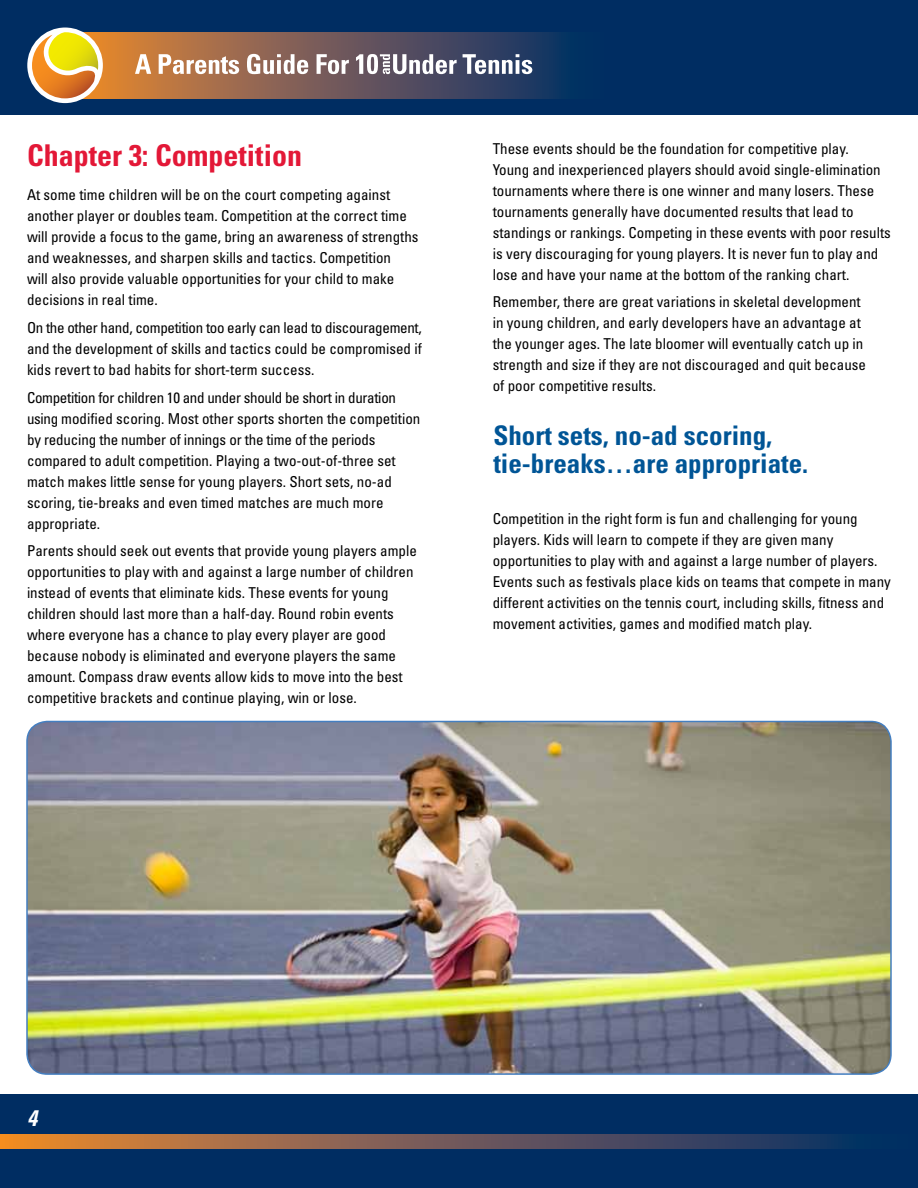
<style>
.page{position:relative;width:918px;height:1188px;background:#fff}
.page>*{position:absolute;margin:0;border:0;box-sizing:border-box;transform-origin:0 0}
.t1{font:700 condensed 30px "Univers";color:#e31837}
.t2{font:700 condensed 27px/28.5px "Univers";color:#005596}
.t3{font:italic 700 condensed 22.5px "Univers LT Std";color:#fff}
.t4{font:condensed 15px/21px "Univers";color:#000}
</style>
<div class="page">
<div style="left:0;top:0;width:918px;height:115px;background:#002d62"></div>
<div style="left:0;top:1095px;width:918px;height:93px;background:#002d62"></div>
<svg style="left:103px;top:32px;width:456px;height:67px"></svg>
<svg style="left:27px;top:28px;width:76px;height:75px"></svg>
<svg style="left:0;top:1135px;width:838px;height:13px"></svg>
<svg style="left:135px;top:54px;width:397px;height:20px"></svg>
<img style="left:27px;top:722px;width:864px;height:352px">
<div style="left:26px;top:721px;width:866px;height:354px;border:2px solid #447fc1;border-radius:20px"></div>
<h1 class="t1" style="left:27px;top:137px;width:277px">Chapter 3: Competition</h1>
<p class="t4" style="left:27px;top:184px;width:393px">At some time children will be on the court competing against another player or doubles team. Competition at the correct time will provide a focus to the game, bring an awareness of strengths and weaknesses, and sharpen skills and tactics. Competition<br>will also provide valuable opportunities for your child to make decisions in real time.</p>
<p class="t4" style="left:27px;top:317px;width:396px;text-align:justify">On the other hand, competition too early can lead to discouragement, and the development of skills and tactics could be compromised if kids revert to bad habits for short-term success.</p>
<p class="t4" style="left:27px;top:387px;width:395px">Competition for children 10 and under should be short in duration using modified scoring. Most other sports shorten the competition by reducing the number of innings or the time of the periods compared to adult competition. Playing a two-out-of-three set match makes little sense for young players. Short sets, no-ad scoring, tie-breaks and even timed matches are much more appropriate.</p>
<p class="t4" style="left:27px;top:540px;width:391px">Parents should seek out events that provide young players ample opportunities to play with and against a large number of children instead of events that eliminate kids. These events for young children should last more than a half-day. Round robin events where everyone has a chance to play every player are good because nobody is eliminated and everyone players the same amount. Compass draw events allow kids to move into the best competitive brackets and continue playing, win or lose.</p>
<p class="t4" style="left:493px;top:138px;width:400px">These events should be the foundation for competitive play.<br>Young and inexperienced players should avoid single-elimination tournaments where there is one winner and many losers. These tournaments generally have documented results that lead to standings or rankings. Competing in these events with poor results is very discouraging for young players. It is never fun to play and lose and have your name at the bottom of the ranking chart.</p>
<p class="t4" style="left:493px;top:291px;width:375px">Remember, there are great variations in skeletal development in young children, and early developers have an advantage at the younger ages. The late bloomer will eventually catch up in strength and size if they are not discouraged and quit because of poor competitive results.</p>
<h2 class="t2" style="left:493px;top:421px;width:316px">Short sets, no-ad scoring, tie-breaks…are appropriate.</h2>
<p class="t4" style="left:493px;top:508px;width:400px">Competition in the right form is fun and challenging for young players. Kids will learn to compete if they are given many opportunities to play with and against a large number of players.<br>Events such as festivals place kids on teams that compete in many different activities on the tennis court, including skills, fitness and movement activities, games and modified match play.</p>
<h3 class="t3" style="left:27px;top:1105px;width:11px">4</h3>
</div>
